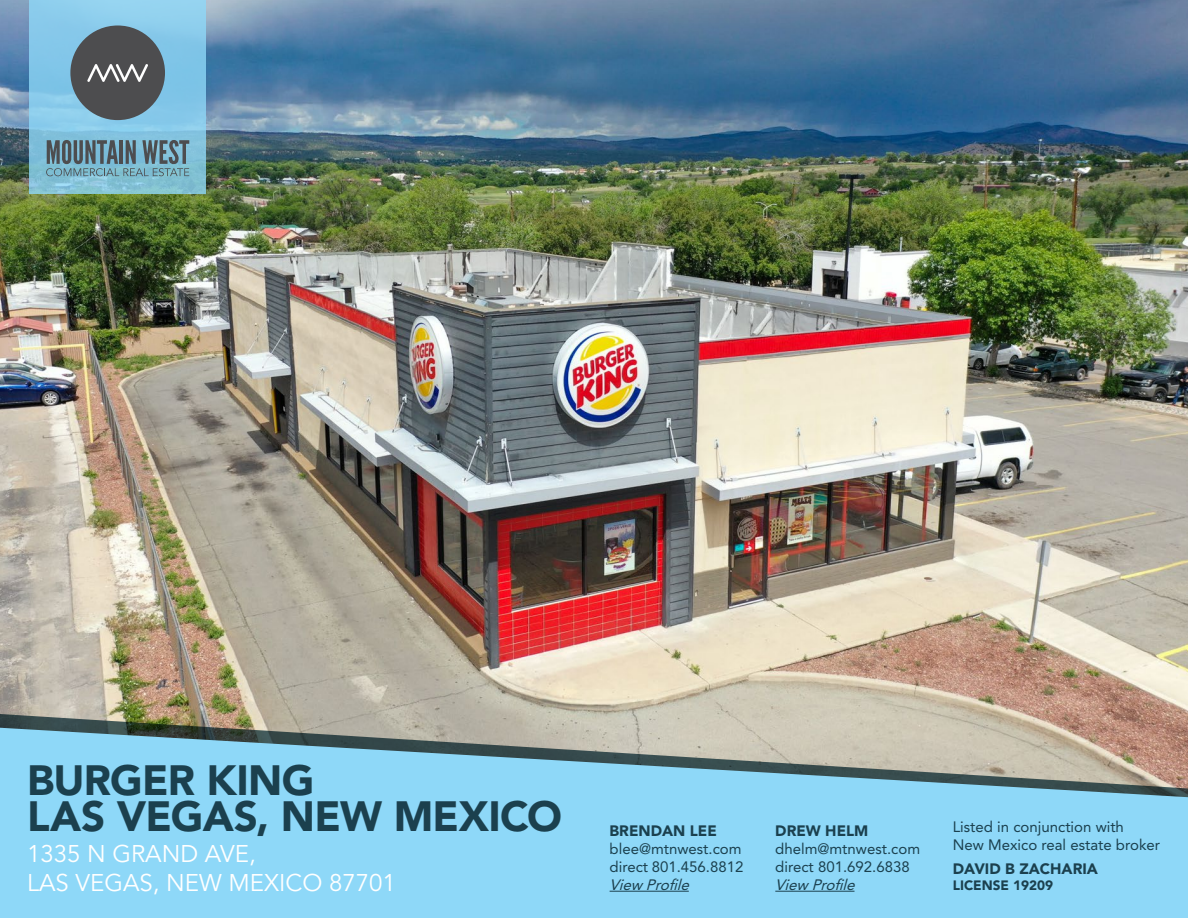
<style>
.page{position:relative;width:1188px;height:918px;background:#fff}
.page>*{position:absolute;margin:0;border:0;box-sizing:border-box;transform-origin:0 0}
.t1{font:900 42px/36px "Avenir LT Std";letter-spacing:-.015em;color:#1b404e}
.t2{font:24px/28.8px "Avenir LT Std";color:#fff}
.t3{font:15px/18px "Avenir LT Std";color:#1b404e}
.t4{font:900 15px "Avenir LT Std";color:#1b404e}
.t5{font:italic 15px "Avenir LT Std";color:#1b404e}
.t6{font:900 13.5px "Avenir LT Std";color:#1b404e}
</style>
<div class="page">
<img style="left:0;top:0;width:1188px;height:714px">
<svg style="left:0;top:714px;width:1188px;height:14px;background:#b1a997"></svg>
<svg style="left:0;top:728px;width:1188px;height:190px;background:#90cce4"></svg>
<svg style="left:29px;top:0;width:177px;height:193px;background:#86c7e5"></svg>
<svg style="left:46px;top:140px;width:143px;height:36px;background:#698e9d"></svg>
<svg style="left:70px;top:26px;width:95px;height:94px;background:#606e76"></svg>
<hr style="left:775px;top:891px;width:80px;height:1px;background:#1b404e">
<hr style="left:610px;top:891px;width:79px;height:1px;background:#1b404e">
<h1 class="t1" style="left:27px;top:762px;width:537px">BURGER KING<br>LAS VEGAS, NEW MEXICO</h1>
<h2 class="t2" style="left:27px;top:840px;width:370px">1335 N GRAND AVE,<br>LAS VEGAS, NEW MEXICO 87701</h2>
<p class="t4" style="left:610px;top:821px;width:109px">BRENDAN LEE</p>
<p class="t3" style="left:610px;top:840px;width:135px">blee@mtnwest.com direct 801.456.8812</p>
<p class="t5" style="left:610px;top:876px;width:85px">View Profile</p>
<p class="t4" style="left:775px;top:821px;width:95px">DREW HELM</p>
<p class="t3" style="left:775px;top:840px;width:146px">dhelm@mtnwest.com direct 801.692.6838</p>
<p class="t5" style="left:775px;top:876px;width:85px">View Profile</p>
<p class="t3" style="left:953px;top:818px;width:209px">Listed in conjunction with<br>New Mexico real estate broker</p>
<p class="t4" style="left:953px;top:860px;width:147px">DAVID B ZACHARIA</p>
<p class="t6" style="left:953px;top:877px;width:102px">LICENSE 19209</p>
</div>
